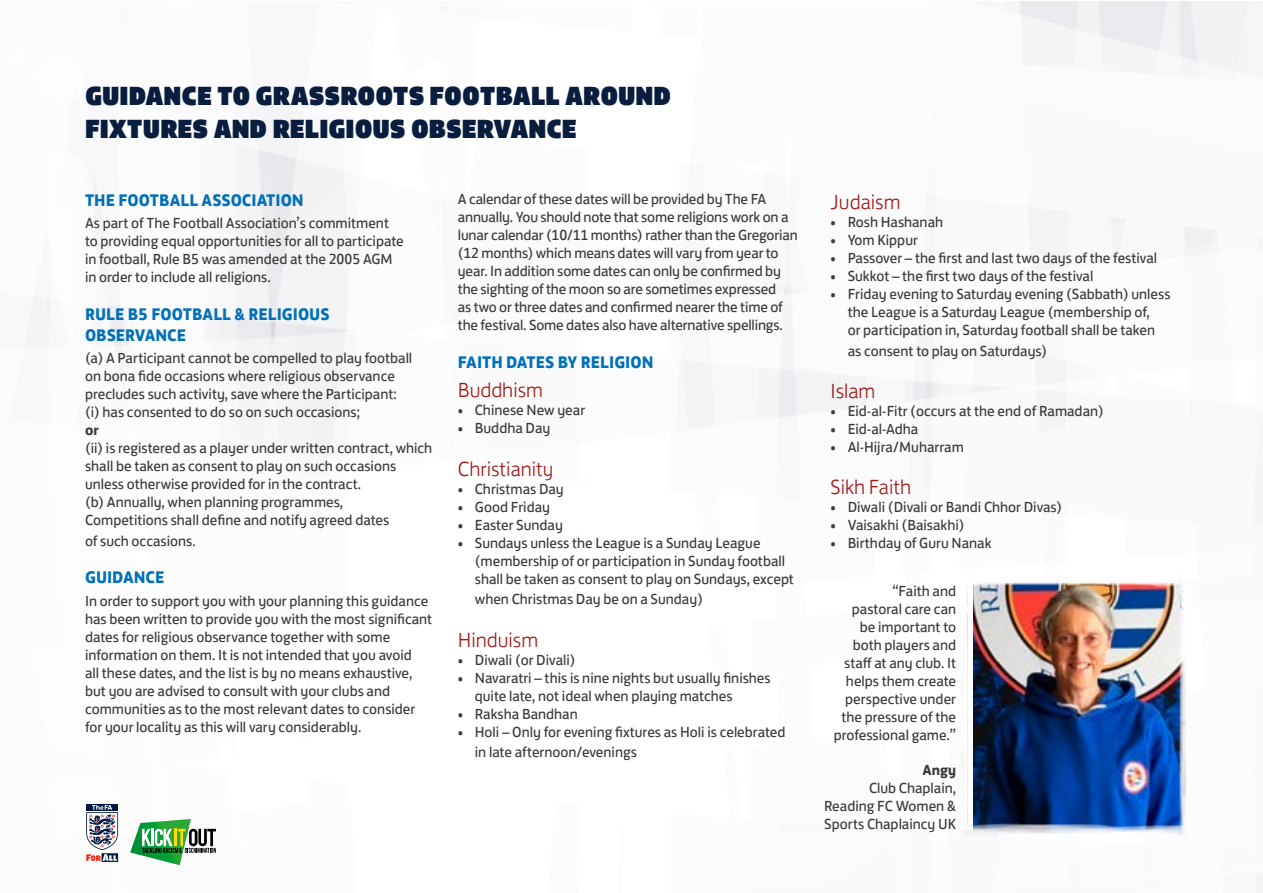
<style>
.page{position:relative;width:1263px;height:893px;background:#fff}
.page>*{position:absolute;margin:0;border:0;box-sizing:border-box;transform-origin:0 0}
.t1{font:27px/32.4px "FS Jack Poster";color:#091e3e}
.t2{font:300 21px "FS Jack";color:#a31814}
.t3{font:700 17.25px/20.7px "FS Jack";color:#0070b9}
.t4{font:15px/18px "FS Jack";color:#3b3b3a}
.t5{font:700 15px "FS Jack";color:#3b3b3a}
</style>
<div class="page">
<svg style="left:86px;top:804px;width:33px;height:58px"></svg>
<svg style="left:130px;top:819px;width:86px;height:46px"></svg>
<img style="left:960px;top:577px;width:225px;height:258px">
<h1 class="t1" style="left:85px;top:79px;width:588px">GUIDANCE TO GRASSROOTS FOOTBALL AROUND<br>FIXTURES AND RELIGIOUS OBSERVANCE</h1>
<p class="t3" style="left:85px;top:188px;width:220px">THE FOOTBALL ASSOCIATION</p>
<p class="t4" style="left:85px;top:213px;width:320px">As part of The Football Association’s commitment to providing equal opportunities for all to participate in football, Rule B5 was amended at the 2005 AGM in order to include all religions.</p>
<p class="t3" style="left:85px;top:302px;width:246px">RULE B5 FOOTBALL &amp; RELIGIOUS<br>OBSERVANCE</p>
<p class="t4" style="left:85px;top:348px;width:329px">(a) A Participant cannot be compelled to play football on bona fide occasions where religious observance precludes such activity, save where the Participant: (i) has consented to do so on such occasions;</p>
<p class="t5" style="left:85px;top:417px;width:15px">or</p>
<p class="t4" style="left:85px;top:438px;width:349px">(ii) is registered as a player under written contract, which shall be taken as consent to play on such occasions unless otherwise provided for in the contract.<br>(b) Annually, when planning programmes,<br>Competitions shall define and notify agreed dates</p>
<p class="t4" style="left:85px;top:530px;width:112px">of such occasions.</p>
<p class="t3" style="left:85px;top:566px;width:81px">GUIDANCE</p>
<p class="t4" style="left:85px;top:590px;width:349px">In order to support you with your planning this guidance has been written to provide you with the most significant dates for religious observance together with some information on them. It is not intended that you avoid<br>all these dates, and the list is by no means exhaustive, but you are advised to consult with your clubs and communities as to the most relevant dates to consider for your locality as this will vary considerably.</p>
<p class="t4" style="left:458px;top:189px;width:341px">A calendar of these dates will be provided by The FA annually. You should note that some religions work on a lunar calendar (10/11 months) rather than the Gregorian (12 months) which means dates will vary from year to year. In addition some dates can only be confirmed by the sighting of the moon so are sometimes expressed<br>as two or three dates and confirmed nearer the time of the festival. Some dates also have alternative spellings.</p>
<p class="t3" style="left:458px;top:350px;width:197px">FAITH DATES BY RELIGION</p>
<h2 class="t2" style="left:458px;top:374px;width:87px">Buddhism</h2>
<p class="t4" style="left:458px;top:400px;width:129px">• Chinese New year</p>
<p class="t4" style="left:458px;top:418px;width:94px">• Buddha Day</p>
<h2 class="t2" style="left:458px;top:452px;width:97px">Christianity</h2>
<p class="t4" style="left:458px;top:478px;width:107px">• Christmas Day</p>
<p class="t4" style="left:458px;top:496px;width:94px">• Good Friday</p>
<p class="t4" style="left:458px;top:514px;width:107px">• Easter Sunday</p>
<p class="t4" style="left:475px;top:532px;width:321px;text-indent:-17px">• Sundays unless the League is a Sunday League (membership of or participation in Sunday football shall be taken as consent to play on Sundays, except</p>
<p class="t4" style="left:475px;top:589px;width:230px">when Christmas Day be on a Sunday)</p>
<h2 class="t2" style="left:458px;top:623px;width:82px">Hinduism</h2>
<p class="t4" style="left:458px;top:649px;width:119px">• Diwali (or Divali)</p>
<p class="t4" style="left:475px;top:667px;width:297px;text-indent:-17px">• Navaratri – this is nine nights but usually finishes quite late, not ideal when playing matches</p>
<p class="t4" style="left:458px;top:703px;width:121px">• Raksha Bandhan</p>
<p class="t4" style="left:475px;top:720px;width:312px;line-height:20.7px;text-indent:-17px">• Holi – Only for evening fixtures as Holi is celebrated in late afternoon/evenings</p>
<h2 class="t2" style="left:831px;top:185px;width:71px">Judaism</h2>
<p class="t4" style="left:831px;top:211px;width:114px">• Rosh Hashanah</p>
<p class="t4" style="left:831px;top:229px;width:89px">• Yom Kippur</p>
<p class="t4" style="left:831px;top:247px;width:328px">• Passover – the first and last two days of the festival</p>
<p class="t4" style="left:831px;top:265px;width:264px">• Sukkot – the first two days of the festival</p>
<p class="t4" style="left:831px;top:283px;width:341px;text-align:center">• Friday evening to Saturday evening (Sabbath) unless the League is a Saturday League (membership of,<br>or participation in, Saturday football shall be taken</p>
<p class="t4" style="left:848px;top:340px;width:201px">as consent to play on Saturdays)</p>
<h2 class="t2" style="left:831px;top:374px;width:46px">Islam</h2>
<p class="t4" style="left:831px;top:400px;width:275px">• Eid-al-Fitr (occurs at the end of Ramadan)</p>
<p class="t4" style="left:831px;top:418px;width:89px">• Eid-al-Adha</p>
<p class="t4" style="left:831px;top:436px;width:135px">• Al-Hijra/Muharram</p>
<h2 class="t2" style="left:831px;top:470px;width:82px">Sikh Faith</h2>
<p class="t4" style="left:831px;top:497px;width:233px">• Diwali (Divali or Bandi Chhor Divas)</p>
<p class="t4" style="left:831px;top:515px;width:135px">• Vaisakhi (Baisakhi)</p>
<p class="t4" style="left:831px;top:533px;width:162px">• Birthday of Guru Nanak</p>
<p class="t4" style="left:834px;top:581px;width:124px;text-align:right">“Faith and<br>pastoral care can be important to both players and staff at any club. It helps them create perspective under the pressure of the professional game.”</p>
<p class="t5" style="left:922px;top:757px;width:35px">Angy</p>
<p class="t4" style="left:824px;top:778px;width:134px;text-align:justify;text-indent:45px">Club Chaplain, Reading FC Women &amp; Sports Chaplaincy UK</p>
</div>
